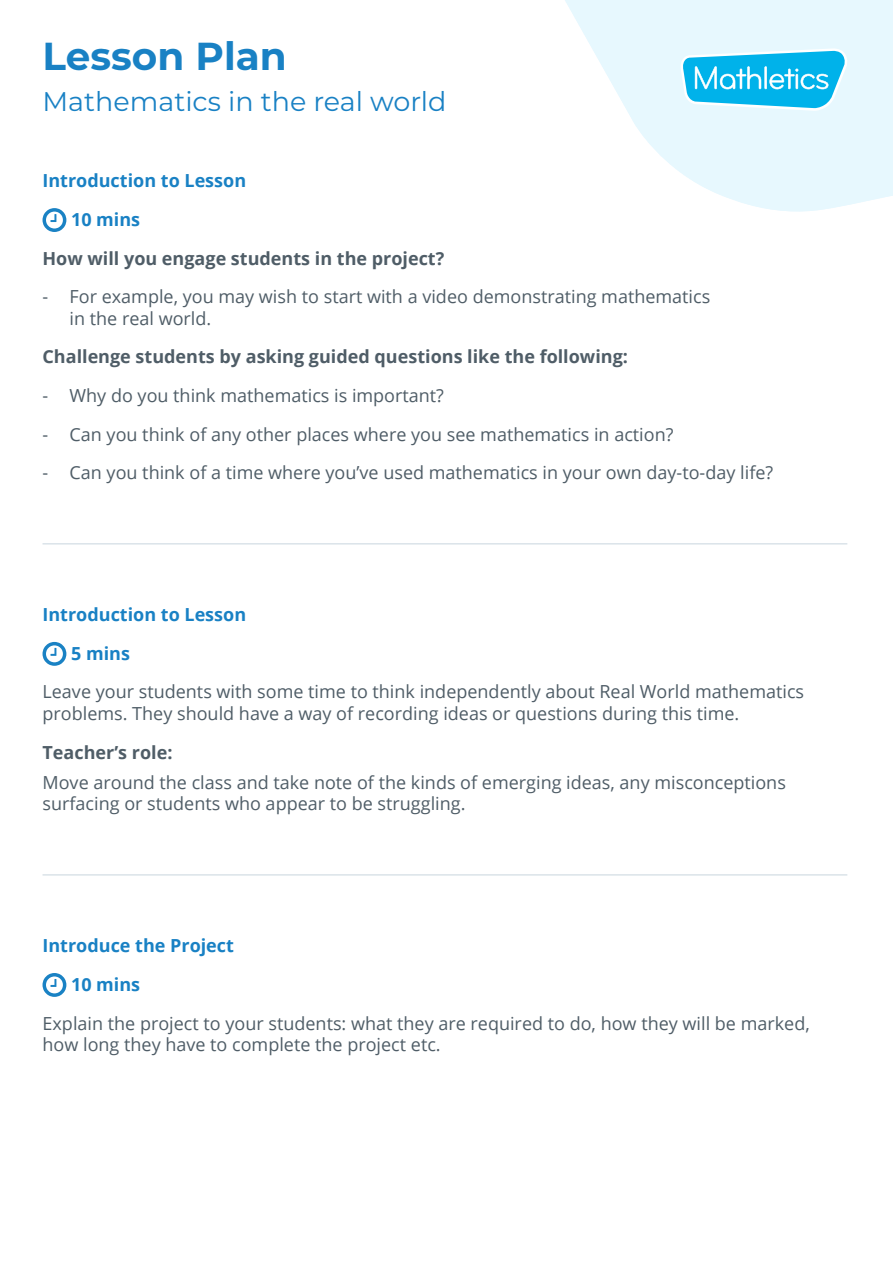
<style>
.page{position:relative;width:893px;height:1263px;background:#fff}
.page>*{position:absolute;margin:0;border:0;box-sizing:border-box;transform-origin:0 0}
.t1{font:700 39px "Montserrat";color:#1981c4}
.t2{font:27px "Montserrat";color:#1981c4}
.t3{font:18px/21.6px "Open Sans";color:#4f5d67}
.t4{font:700 18px "Open Sans";color:#4f5d67}
.t5{font:700 18px/38.5px "Open Sans";color:#1981c4}
</style>
<div class="page">
<svg style="left:43px;top:208px;width:23px;height:24px"></svg>
<svg style="left:43px;top:642px;width:23px;height:24px"></svg>
<svg style="left:43px;top:973px;width:23px;height:24px"></svg>
<hr style="left:43px;top:543px;width:804px;height:1px;background:#dbe3e9">
<hr style="left:43px;top:874px;width:804px;height:2px;background:#dbe3e9">
<svg style="left:565px;top:0;width:328px;height:212px;fill:#e7f8fe"></svg>
<svg style="left:680px;top:43px;width:169px;height:68px;background:#63cff2"></svg>
<h1 class="t1" style="left:43px;top:28px;width:246px">Lesson Plan</h1>
<h2 class="t2" style="left:43px;top:83px;width:405px">Mathematics in the real world</h2>
<p class="t5" style="left:71px;top:161px;width:177px;text-indent:-29px">Introduction to Lesson<br>10 mins</p>
<p class="t4" style="left:43px;top:245px;width:403px">How will you engage students in the project?</p>
<p class="t3" style="left:70px;top:285px;width:642px;text-indent:-27px">- For example, you may wish to start with a video demonstrating mathematics in the real world.</p>
<p class="t4" style="left:43px;top:344px;width:587px">Challenge students by asking guided questions like the following:</p>
<p class="t3" style="left:43px;top:384px;width:403px">- Why do you think mathematics is important?</p>
<p class="t3" style="left:43px;top:423px;width:632px">- Can you think of any other places where you see mathematics in action?</p>
<p class="t3" style="left:43px;top:461px;width:732px">- Can you think of a time where you’ve used mathematics in your own day-to-day life?</p>
<p class="t5" style="left:71px;top:595px;width:177px;text-indent:-29px">Introduction to Lesson<br>5 mins</p>
<p class="t3" style="left:43px;top:681px;width:763px">Leave your students with some time to think independently about Real World mathematics problems. They should have a way of recording ideas or questions during this time.</p>
<p class="t4" style="left:43px;top:739px;width:131px">Teacher’s role:</p>
<p class="t3" style="left:43px;top:771px;width:745px">Move around the class and take note of the kinds of emerging ideas, any misconceptions surfacing or students who appear to be struggling.</p>
<p class="t5" style="left:71px;top:926px;width:164px;text-indent:-29px">Introduce the Project<br>10 mins</p>
<p class="t3" style="left:43px;top:1012px;width:769px">Explain the project to your students: what they are required to do, how they will be marked, how long they have to complete the project etc.</p>
</div>
